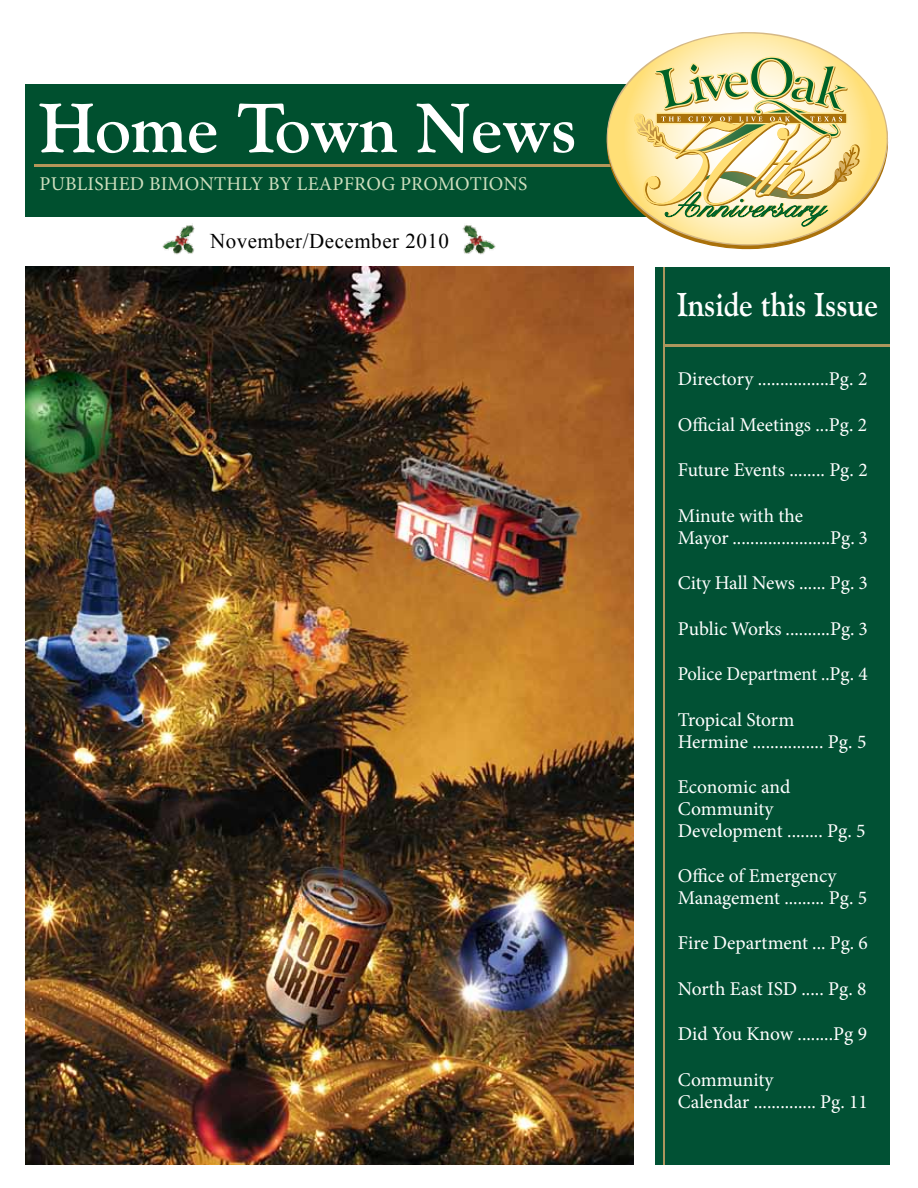
<style>
.page{position:relative;width:918px;height:1188px;background:#fff}
.page>*{position:absolute;margin:0;border:0;box-sizing:border-box;transform-origin:0 0}
.t1{font:700 69px "Goudy Old Style BT";color:#fff}
.t2{font:700 33px "Goudy Old Style BT";color:#fff;scale:.9 1}
.t3{font:21px "Times New Roman";letter-spacing:.025em;color:#000}
.t4{font:19.5px/21.8px "Minion Pro";color:#fff}
.t5{font:19.5px "Minion Pro";letter-spacing:.01em;color:#cfdfbf}
.t6{font:19.5px "Minion Pro";color:#fff;scale:.95 1}
</style>
<div class="page">
<div style="left:26px;top:84px;width:738px;height:133px;background:#00502f"></div>
<hr style="left:34px;top:164px;width:730px;height:2px;background:#b59659">
<div style="left:655px;top:267px;width:235px;height:898px;background:#015134"></div>
<hr style="left:663px;top:267px;width:2px;height:897px;background:#ac965d">
<svg style="left:599px;top:32px;width:289px;height:217px"></svg>
<svg style="left:633px;top:56px;width:228px;height:171px"></svg>
<img style="left:26px;top:267px;width:608px;height:898px">
<img style="left:162px;top:224px;width:33px;height:31px">
<img style="left:462px;top:225px;width:34px;height:30px">
<hr style="left:663px;top:344px;width:227px;height:2px;background:#ac965d">
<h1 class="t1" style="left:40px;top:86px;width:539px">Home Town News</h1>
<p class="t5" style="left:40px;top:170px;width:489px">PUBLISHED BIMONTHLY BY LEAPFROG PROMOTIONS</p>
<p class="t3" style="left:210px;top:227px;width:241px">November/December 2010</p>
<h2 class="t2" style="left:677px;top:284px;width:225px">Inside this Issue</h2>
<p class="t4" style="left:678px;top:368px;width:191px">Directory ................Pg. 2</p>
<p class="t4" style="left:678px;top:414px;width:191px">Official Meetings ...Pg. 2</p>
<p class="t4" style="left:678px;top:459px;width:191px">Future Events ........ Pg. 2</p>
<p class="t4" style="left:678px;top:505px;width:192px">Minute with the<br>Mayor ......................Pg. 3</p>
<p class="t4" style="left:678px;top:572px;width:192px">City Hall News ...... Pg. 3</p>
<p class="t4" style="left:678px;top:618px;width:192px">Public Works ..........Pg. 3</p>
<p class="t6" style="left:678px;top:661px;width:202px">Police Department ..Pg. 4</p>
<p class="t4" style="left:678px;top:709px;width:190px">Tropical Storm<br>Hermine ................ Pg. 5</p>
<p class="t4" style="left:678px;top:776px;width:189px">Economic and<br>Community<br>Development ........ Pg. 5</p>
<p class="t4" style="left:678px;top:865px;width:191px">Office of Emergency<br>Management ......... Pg. 5</p>
<p class="t4" style="left:678px;top:932px;width:192px">Fire Department ... Pg. 6</p>
<p class="t4" style="left:678px;top:978px;width:190px">North East ISD ..... Pg. 8</p>
<p class="t4" style="left:678px;top:1023px;width:191px">Did You Know ........Pg 9</p>
<p class="t4" style="left:678px;top:1069px;width:192px">Community<br>Calendar .............. Pg. 11</p>
</div>
